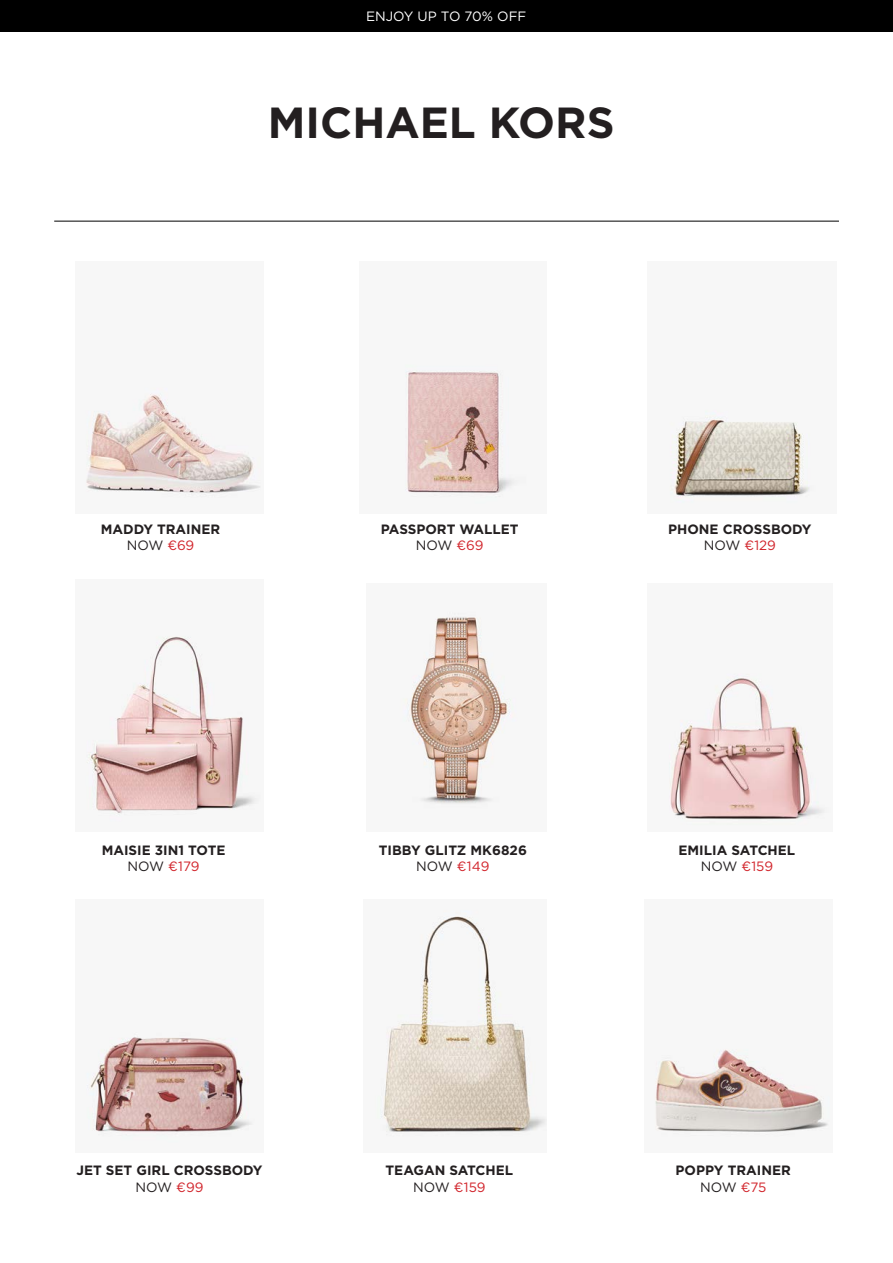
<style>
.page{position:relative;width:893px;height:1263px;background:#fff}
.page>*{position:absolute;margin:0;border:0;box-sizing:border-box;transform-origin:0 0}
.t1{font:700 43.5px "Gotham";color:#231f20}
.t2{font:700 13.5px "Gotham";color:#231f20}
.t3{font:13.5px "Gotham";color:#d1232a}
.t4{font:13.5px "Gotham";letter-spacing:-.01em;color:#231f20}
.t5{font:13.5px "Gotham";color:#fff}
.s1{color:#d1232a}
.s2{color:#231f20}
</style>
<div class="page">
<hr style="left:54px;top:221px;width:785px;height:1px;background:#000">
<img style="left:405px;top:364px;width:121px;height:139px">
<img style="left:86px;top:1032px;width:167px;height:110px">
<img style="left:86px;top:388px;width:175px;height:110px">
<img style="left:669px;top:673px;width:158px;height:152px">
<img style="left:377px;top:910px;width:170px;height:227px">
<img style="left:670px;top:410px;width:142px;height:93px">
<img style="left:402px;top:612px;width:114px;height:196px">
<img style="left:655px;top:1049px;width:174px;height:87px">
<div style="left:0;top:0;width:893px;height:32px;background:#000"></div>
<img style="left:86px;top:636px;width:174px;height:185px">
<p class="t5" style="left:366px;top:8px;width:162px">ENJOY UP TO 70% OFF</p>
<p class="t1" style="left:268px;top:94px;width:348px">MICHAEL KORS</p>
<p class="t2" style="left:101px;top:520px;width:121px">MADDY TRAINER</p>
<p class="t4" style="left:127px;top:537px;width:69px">NOW <span class="s1">€69</span></p>
<p class="t2" style="left:381px;top:520px;width:139px">PASSPORT WALLET</p>
<p class="t4" style="left:416px;top:537px;width:69px">NOW <span class="s1">€69</span></p>
<p class="t2" style="left:668px;top:520px;width:145px">PHONE CROSSBODY</p>
<p class="t3" style="left:704px;top:537px;width:74px"><span class="s2">NOW</span> €129</p>
<p class="t2" style="left:102px;top:841px;width:125px">MAISIE 3IN1 TOTE</p>
<p class="t3" style="left:128px;top:858px;width:74px"><span class="s2">NOW</span> €179</p>
<p class="t2" style="left:379px;top:841px;width:150px">TIBBY GLITZ MK6826</p>
<p class="t3" style="left:416px;top:858px;width:75px"><span class="s2">NOW</span> €149</p>
<p class="t2" style="left:678px;top:841px;width:118px">EMILIA SATCHEL</p>
<p class="t3" style="left:701px;top:858px;width:74px"><span class="s2">NOW</span> €159</p>
<p class="t2" style="left:77px;top:1161px;width:188px">JET SET GIRL CROSSBODY</p>
<p class="t4" style="left:136px;top:1178px;width:69px">NOW <span class="s1">€99</span></p>
<p class="t2" style="left:386px;top:1161px;width:129px">TEAGAN SATCHEL</p>
<p class="t3" style="left:413px;top:1178px;width:74px"><span class="s2">NOW</span> €159</p>
<p class="t2" style="left:675px;top:1161px;width:117px">POPPY TRAINER</p>
<p class="t4" style="left:700px;top:1178px;width:68px">NOW <span class="s1">€75</span></p>
</div>
